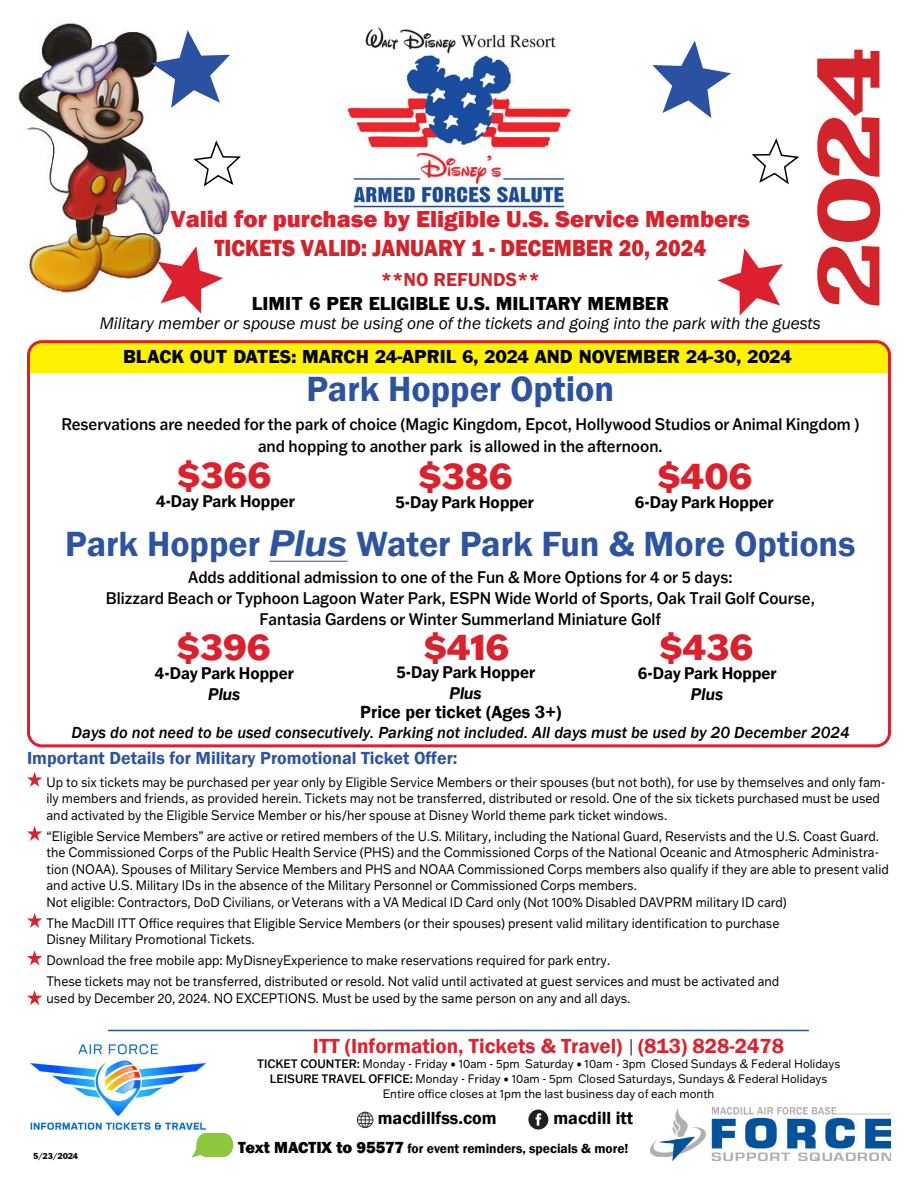
<style>
.page{position:relative;width:918px;height:1188px;background:#fff}
.page>*{position:absolute;margin:0;border:0;box-sizing:border-box;transform-origin:0 0}
.t1{font:700 90px "Rockwell";color:#d2232a;scale:1.5 1}
.t2{font:600 36px "Franklin Gothic";color:#2d54a2}
.t3{font:800 36px "Franklin Gothic ATF";color:#dc212d}
.t4{font:600 36px "Franklin Gothic";color:#2c53a2}
.t5{font:800 24px "Franklin Gothic";color:#dc212d}
.t6{font:800 24px "Franklin Gothic";color:#d2232a;scale:.9 1}
.t7{font:600 21px "Franklin Gothic";color:#dc222d}
.t8{font:19.5px "Franklin Gothic";color:#000}
.t9{font:600 19.5px "Franklin Gothic";color:#d2232a}
.t10{font:600 18px "Franklin Gothic";color:#2d54a2}
.t11{font:600 18px "Franklin Gothic";color:#000}
.t12{font:italic 17.25px "Franklin Gothic";color:#000}
.t13{font:500 16.5px/21px "Franklin Gothic ATF";color:#000;text-align:center;scale:.9 1}
.t14{font:700 16.5px "Franklin Gothic ATF";color:#000;scale:.9 1}
.t15{font:italic 500 16.5px "Franklin Gothic";color:#000}
.t16{font:italic 700 16.5px "Franklin Gothic ATF";color:#000;scale:.9 1}
.t17{font:13.5px/16.5px "Franklin Gothic ATF";color:#000;scale:.9 1}
.t18{font:600 13.5px "Franklin Gothic";color:#000}
.t19{font:12px/15px "Franklin Gothic ATF";color:#000;text-align:center;scale:.93 1}
.t20{font:9px "Franklin Gothic";letter-spacing:-.015em;color:#000}
.s1{font-family:"Franklin Gothic ATF";font-weight:700;font-style:italic}
.s2{font-weight:500}
.s3{font-weight:800;font-size:16.5px}
</style>
<div class="page">
<div style="left:31px;top:344px;width:856px;height:29px;background:#fff200"></div>
<hr style="left:269px;top:561px;width:79px;height:1px;background:#2d54a2">
<img style="left:17px;top:22px;width:153px;height:276px">
<img style="left:30px;top:1044px;width:175px;height:87px">
<hr style="left:108px;top:1030px;width:701px;height:1px;background:#2d54a2">
<img style="left:650px;top:1108px;width:241px;height:53px">
<svg style="left:191px;top:1133px;width:42px;height:24px"></svg>
<img style="left:347px;top:27px;width:226px;height:184px">
<svg style="left:652px;top:40px;width:79px;height:78px"></svg>
<svg style="left:718px;top:248px;width:65px;height:68px"></svg>
<svg style="left:751px;top:138px;width:49px;height:47px"></svg>
<svg style="left:27px;top:772px;width:15px;height:15px"></svg>
<svg style="left:27px;top:826px;width:15px;height:15px"></svg>
<svg style="left:27px;top:913px;width:15px;height:15px"></svg>
<svg style="left:27px;top:950px;width:15px;height:15px"></svg>
<svg style="left:151px;top:30px;width:79px;height:78px"></svg>
<svg style="left:158px;top:246px;width:65px;height:67px"></svg>
<svg style="left:193px;top:140px;width:48px;height:47px"></svg>
<svg style="left:528px;top:1110px;width:20px;height:20px"></svg>
<svg style="left:357px;top:1112px;width:16px;height:16px"></svg>
<svg style="left:631px;top:1039px;width:1px;height:17px"></svg>
<div style="left:27px;top:340px;width:864px;height:407px;border:3px solid #dc212d;border-radius:14px"></div>
<svg style="left:27px;top:990px;width:15px;height:15px"></svg>
<h1 class="t1" style="left:795px;top:312px;width:180px;rotate:-90deg">2024</h1>
<h3 class="t5" style="left:170px;top:204px;width:581px">Valid for purchase by Eligible U.S. Service Members</h3>
<h3 class="t6" style="left:214px;top:232px;width:548px">TICKETS VALID: JANUARY 1 - DECEMBER 20, 2024</h3>
<h3 class="t9" style="left:381px;top:267px;width:161px">**NO REFUNDS**</h3>
<h3 class="t8" style="left:252px;top:292px;width:419px">LIMIT 6 PER ELIGIBLE U.S. MILITARY MEMBER</h3>
<p class="t12" style="left:100px;top:313px;width:723px">Military member or spouse must be using one of the tickets and going into the park with the guests</p>
<h3 class="t8" style="left:123px;top:345px;width:670px">BLACK OUT DATES: MARCH 24-APRIL 6, 2024 AND NOVEMBER 24-30, 2024</h3>
<h2 class="t4" style="left:306px;top:367px;width:309px">Park Hopper Option</h2>
<p class="t13" style="left:61px;top:412px;width:888px;line-height:22.5px">Reservations are needed for the park of choice (Magic Kingdom, Epcot, Hollywood Studios or Animal Kingdom ) and hopping to another park is allowed in the afternoon.</p>
<h2 class="t3" style="left:177px;top:451px;width:96px">$366</h2>
<p class="t14" style="left:156px;top:490px;width:156px">4-Day Park Hopper</p>
<h2 class="t3" style="left:418px;top:452px;width:96px">$386</h2>
<p class="t14" style="left:395px;top:491px;width:156px">5-Day Park Hopper</p>
<h2 class="t3" style="left:657px;top:452px;width:97px">$406</h2>
<p class="t14" style="left:635px;top:491px;width:156px">6-Day Park Hopper</p>
<h2 class="t2" style="left:65px;top:522px;width:792px">Park Hopper <span class="s1">Plus</span> Water Park Fun &amp; More Options</h2>
<p class="t13" style="left:106px;top:567px;width:790px">Adds additional admission to one of the Fun &amp; More Options for 4 or 5 days:<br>Blizzard Beach or Typhoon Lagoon Water Park, ESPN Wide World of Sports, Oak Trail Golf Course,<br>Fantasia Gardens or Winter Summerland Miniature Golf</p>
<h2 class="t3" style="left:176px;top:622px;width:96px">$396</h2>
<p class="t14" style="left:155px;top:662px;width:156px">4-Day Park Hopper</p>
<p class="t16" style="left:208px;top:683px;width:37px">Plus</p>
<h2 class="t3" style="left:423px;top:623px;width:88px">$416</h2>
<p class="t14" style="left:397px;top:661px;width:156px">5-Day Park Hopper</p>
<p class="t16" style="left:450px;top:682px;width:37px">Plus</p>
<h2 class="t3" style="left:659px;top:622px;width:96px">$436</h2>
<p class="t14" style="left:638px;top:662px;width:156px">6-Day Park Hopper</p>
<p class="t16" style="left:691px;top:683px;width:37px">Plus</p>
<h3 class="t11" style="left:360px;top:701px;width:203px">Price per ticket (Ages 3+)</h3>
<p class="t15" style="left:72px;top:722px;width:780px">Days do not need to be used consecutively. Parking not included. All days must be used by 20 December 2024</p>
<h3 class="t10" style="left:27px;top:747px;width:432px">Important Details for Military Promotional Ticket Offer:</h3>
<p class="t17" style="left:46px;top:773px;width:934px">Up to six tickets may be purchased per year only by Eligible Service Members or their spouses (but not both), for use by themselves and only fam&shy;ily members and friends, as provided herein. Tickets may not be transferred, distributed or resold. One of the six tickets purchased must be used and activated by the Eligible Service Member or his/her spouse at Disney World theme park ticket windows.</p>
<p class="t17" style="left:46px;top:827px;width:937px">“Eligible Service Members” are active or retired members of the U.S. Military, including the National Guard, Reservists and the U.S. Coast Guard. the Commissioned Corps of the Public Health Service (PHS) and the Commissioned Corps of the National Oceanic and Atmospheric Administra&shy;tion (NOAA). Spouses of Military Service Members and PHS and NOAA Commissioned Corps members also qualify if they are able to present valid and active U.S. Military IDs in the absence of the Military Personnel or Commissioned Corps members.<br>Not eligible: Contractors, DoD Civilians, or Veterans with a VA Medical ID Card only (Not 100% Disabled DAVPRM military ID card)</p>
<p class="t17" style="left:46px;top:914px;width:816px">The MacDill ITT Office requires that Eligible Service Members (or their spouses) present valid military identification to purchase<br>Disney Military Promotional Tickets.</p>
<p class="t17" style="left:46px;top:949px;width:816px;line-height:21px">Download the free mobile app: MyDisneyExperience to make reservations required for park entry.<br>These tickets may not be transferred, distributed or resold. Not valid until activated at guest services and must be activated and</p>
<p class="t17" style="left:46px;top:989px;width:650px">used by December 20, 2024. NO EXCEPTIONS. Must be used by the same person on any and all days.</p>
<h3 class="t7" style="left:313px;top:1033px;width:473px">ITT (Information, Tickets &amp; Travel) (813) 828-2478</h3>
<p class="t19" style="left:257px;top:1056px;width:629px"><span class="s2">TICKET COUNTER:</span> Monday - Friday • 10am - 5pm Saturday • 10am - 3pm Closed Sundays &amp; Federal Holidays<br><span class="s2">LEISURE TRAVEL OFFICE:</span> Monday - Friday • 10am - 5pm Closed Saturdays, Sundays &amp; Federal Holidays<br>Entire office closes at 1pm the last business day of each month</p>
<p class="t20" style="left:33px;top:1151px;width:47px">5/23/2024</p>
<h3 class="t11" style="left:378px;top:1107px;width:120px">macdillfss.com</h3>
<h3 class="t11" style="left:553px;top:1107px;width:81px">macdill itt</h3>
<p class="t18" style="left:238px;top:1140px;width:392px"><span class="s3">Text MACTIX to 95577</span> for event reminders, specials &amp; more!</p>
</div>
